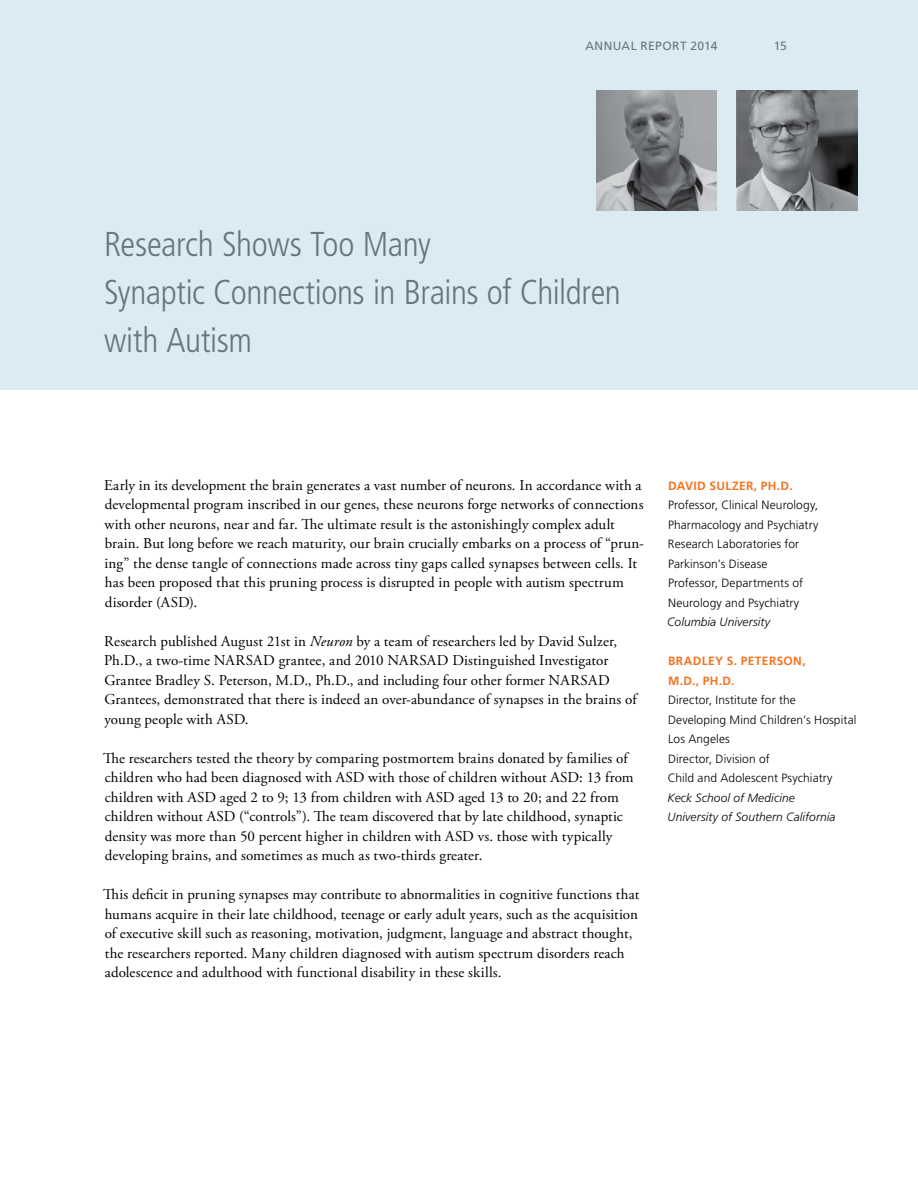
<style>
.page{position:relative;width:918px;height:1188px;background:#fff}
.page>*{position:absolute;margin:0;border:0;box-sizing:border-box;transform-origin:0 0}
.t1{font:300 condensed 34.5px/48px "Frutiger LT Std";letter-spacing:-.015em;color:#6a747b}
.t2{font:15px/19.5px "Adobe Garamond Pro";letter-spacing:.01em;color:#000}
.t3{font:300 12px/19.5px "Frutiger LT Std";letter-spacing:.01em;color:#000}
.t4{font:italic 300 12px/19.5px "Frutiger LT Std";letter-spacing:.005em;color:#000}
.t5{font:700 12px/19.5px "Frutiger LT Std";letter-spacing:.03em;color:#f47421}
.t6{font:12px "Frutiger LT Std";letter-spacing:.03em;color:#6a747b}
.s1{font-style:italic}
</style>
<div class="page">
<div style="left:0;top:0;width:918px;height:390px;background:#daebf1"></div>
<svg style="left:737px;top:90px;width:120px;height:121px;background:#797b7e"></svg>
<svg style="left:596px;top:90px;width:121px;height:121px;background:#888a8d"></svg>
<p class="t6" style="left:585px;top:38px;width:134px">ANNUAL REPORT 2014</p>
<p class="t6" style="left:774px;top:38px;width:14px">15</p>
<h1 class="t1" style="left:104px;top:220px;width:518px">Research Shows Too Many<br>Synaptic Connections in Brains of Children with Autism</h1>
<p class="t2" style="left:104px;top:476px;width:541px">Early in its development the brain generates a vast number of neurons. In accordance with a developmental program inscribed in our genes, these neurons forge networks of connections with other neurons, near and far. The ultimate result is the astonishingly complex adult brain. But long before we reach maturity, our brain crucially embarks on a process of “prun&shy;ing” the dense tangle of connections made across tiny gaps called synapses between cells. It has been proposed that this pruning process is disrupted in people with autism spectrum disorder (ASD).</p>
<p class="t2" style="left:104px;top:632px;width:534px">Research published August 21st in <span class="s1">Neuron</span> by a team of researchers led by David Sulzer, Ph.D., a two-time NARSAD grantee, and 2010 NARSAD Distinguished Investigator Grantee Bradley S. Peterson, M.D., Ph.D., and including four other former NARSAD Grantees, demonstrated that there is indeed an over-abundance of synapses in the brains of young people with ASD.</p>
<p class="t2" style="left:103px;top:749px;width:532px">The researchers tested the theory by comparing postmortem brains donated by families of children who had been diagnosed with ASD with those of children without ASD: 13 from children with ASD aged 2 to 9; 13 from children with ASD aged 13 to 20; and 22 from children without ASD (“controls”). The team discovered that by late childhood, synaptic density was more than 50 percent higher in children with ASD vs. those with typically developing brains, and sometimes as much as two-thirds greater.</p>
<p class="t2" style="left:103px;top:885px;width:538px">This deficit in pruning synapses may contribute to abnormalities in cognitive functions that humans acquire in their late childhood, teenage or early adult years, such as the acquisition of executive skill such as reasoning, motivation, judgment, language and abstract thought, the researchers reported. Many children diagnosed with autism spectrum disorders reach adolescence and adulthood with functional disability in these skills.</p>
<p class="t5" style="left:668px;top:476px;width:126px">DAVID SULZER, PH.D.</p>
<p class="t3" style="left:668px;top:496px;width:152px">Professor, Clinical Neurology,<br>Pharmacology and Psychiatry<br>Research Laboratories for<br>Parkinson’s Disease<br>Professor, Departments of<br>Neurology and Psychiatry</p>
<p class="t4" style="left:667px;top:612px;width:104px">Columbia University</p>
<p class="t5" style="left:668px;top:651px;width:139px">BRADLEY S. PETERSON,<br>M.D., PH.D.</p>
<p class="t3" style="left:668px;top:691px;width:190px">Director, Institute for the<br>Developing Mind Children’s Hospital<br>Los Angeles<br>Director, Division of<br>Child and Adolescent Psychiatry</p>
<p class="t4" style="left:668px;top:788px;width:169px">Keck School of Medicine<br>University of Southern California</p>
</div>
